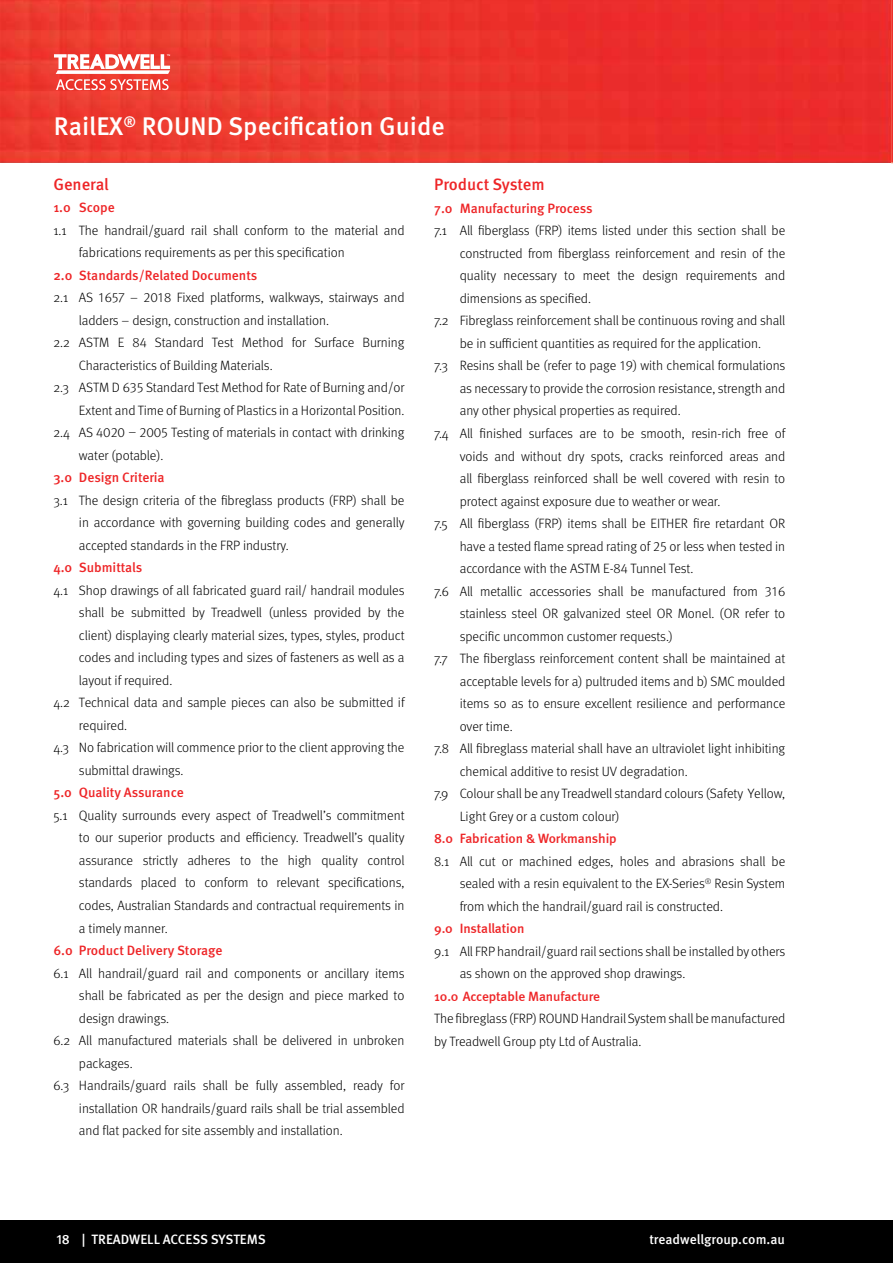
<style>
.page{position:relative;width:893px;height:1263px;background:#fff}
.page>*{position:absolute;margin:0;border:0;box-sizing:border-box;transform-origin:0 0}
.t1{font:500 25.5px "Meta Pro";color:#fff}
.t2{font:500 16.5px "Meta Pro";letter-spacing:-.005em;color:#ee2527}
.t3{font:300 13.5px/22.5px "Meta Pro";letter-spacing:-.005em;color:#000}
.t4{font:300 13.5px/22.5px "Meta OT";letter-spacing:-.005em;color:#000;text-align:justify}
.t5{font:500 13.5px "Meta Pro";letter-spacing:-.005em;color:#ee2527}
.t6{font:500 13.5px "Meta";letter-spacing:-.005em;color:#ee2527}
.t7{font:500 13.5px "Meta Pro";color:#fff}
</style>
<div class="page">
<img style="left:0;top:0;width:892px;height:162px">
<svg style="left:54px;top:54px;width:116px;height:36px"></svg>
<img style="left:892px;top:0;width:1px;height:164px">
<div style="left:0;top:1220px;width:893px;height:43px;background:#000"></div>
<h1 class="t1" style="left:54px;top:106px;width:392px">RailEX<sup>®</sup> ROUND Specification Guide</h1>
<p class="t2" style="left:53px;top:171px;width:57px">General</p>
<p class="t5" style="left:53px;top:197px;width:63px">1.0 Scope</p>
<p class="t3" style="left:79px;top:218px;width:327px;text-indent:-26px">1.1 The handrail/guard rail shall conform to the material and fabrications requirements as per this specification</p>
<p class="t5" style="left:53px;top:265px;width:205px">2.0 Standards/Related Documents</p>
<p class="t3" style="left:53px;top:286px;width:353px">2.1 AS 1657 – 2018 Fixed platforms, walkways, stairways and</p>
<p class="t3" style="left:79px;top:308px;width:252px">ladders – design, construction and installation.</p>
<p class="t3" style="left:53px;top:331px;width:352px">2.2 ASTM E 84 Standard Test Method for Surface Burning</p>
<p class="t3" style="left:79px;top:353px;width:195px">Characteristics of Building Materials.</p>
<p class="t3" style="left:53px;top:376px;width:352px">2.3 ASTM D 635 Standard Test Method for Rate of Burning and/or</p>
<p class="t3" style="left:79px;top:398px;width:327px">Extent and Time of Burning of Plastics in a Horizontal Position.</p>
<p class="t3" style="left:53px;top:421px;width:353px">2.4 AS 4020 – 2005 Testing of materials in contact with drinking</p>
<p class="t3" style="left:79px;top:443px;width:86px">water (potable).</p>
<p class="t5" style="left:53px;top:467px;width:113px">3.0 Design Criteria</p>
<p class="t3" style="left:79px;top:488px;width:327px;text-align:justify;text-indent:-26px">3.1 The design criteria of the fibreglass products (FRP) shall be in accordance with governing building codes and generally accepted standards in the FRP industry.</p>
<p class="t5" style="left:53px;top:557px;width:90px">4.0 Submittals</p>
<p class="t4" style="left:79px;top:579px;width:327px;text-indent:-26px">4.1 Shop drawings of all fabricated guard rail/ handrail modules shall be submitted by Treadwell (unless provided by the client) displaying clearly material sizes, types, styles, product codes and including types and sizes of fasteners as well as a layout if required.</p>
<p class="t3" style="left:79px;top:691px;width:327px;text-indent:-26px">4.2 Technical data and sample pieces can also be submitted if required.</p>
<p class="t4" style="left:79px;top:737px;width:327px;text-indent:-26px">4.3 No fabrication will commence prior to the client approving the submittal drawings.</p>
<p class="t5" style="left:53px;top:782px;width:132px">5.0 Quality Assurance</p>
<p class="t4" style="left:79px;top:804px;width:327px;text-indent:-26px">5.1 Quality surrounds every aspect of Treadwell’s commitment to our superior products and efficiency. Treadwell’s quality assurance strictly adheres to the high quality control standards placed to conform to relevant specifications, codes, Australian Standards and contractual requirements in a timely manner.</p>
<p class="t5" style="left:53px;top:940px;width:171px">6.0 Product Delivery Storage</p>
<p class="t3" style="left:53px;top:961px;width:353px">6.1 All handrail/guard rail and components or ancillary items</p>
<p class="t3" style="left:79px;top:983px;width:327px">shall be fabricated as per the design and piece marked to</p>
<p class="t3" style="left:79px;top:1006px;width:92px">design drawings.</p>
<p class="t3" style="left:53px;top:1028px;width:352px">6.2 All manufactured materials shall be delivered in unbroken</p>
<p class="t3" style="left:79px;top:1051px;width:55px">packages.</p>
<p class="t4" style="left:79px;top:1074px;width:327px;text-indent:-26px">6.3 Handrails/guard rails shall be fully assembled, ready for installation OR handrails/guard rails shall be trial assembled and flat packed for site assembly and installation.</p>
<p class="t2" style="left:434px;top:172px;width:112px">Product System</p>
<p class="t5" style="left:434px;top:198px;width:160px">7.0 Manufacturing Process</p>
<p class="t3" style="left:434px;top:219px;width:352px">7.1 All fiberglass (FRP) items listed under this section shall be</p>
<p class="t3" style="left:460px;top:241px;width:327px">constructed from fiberglass reinforcement and resin of the</p>
<p class="t3" style="left:460px;top:264px;width:327px">quality necessary to meet the design requirements and</p>
<p class="t3" style="left:460px;top:286px;width:133px">dimensions as specified.</p>
<p class="t3" style="left:434px;top:309px;width:353px">7.2 Fibreglass reinforcement shall be continuous roving and shall</p>
<p class="t3" style="left:460px;top:331px;width:303px">be in sufficient quantities as required for the application.</p>
<p class="t3" style="left:434px;top:354px;width:353px">7.3 Resins shall be (refer to page 19) with chemical formulations</p>
<p class="t3" style="left:460px;top:376px;width:327px">as necessary to provide the corrosion resistance, strength and</p>
<p class="t3" style="left:460px;top:399px;width:222px">any other physical properties as required.</p>
<p class="t3" style="left:434px;top:421px;width:353px">7.4 All finished surfaces are to be smooth, resin-rich free of</p>
<p class="t3" style="left:460px;top:444px;width:327px">voids and without dry spots, cracks reinforced areas and</p>
<p class="t3" style="left:460px;top:466px;width:327px">all fiberglass reinforced shall be well covered with resin to</p>
<p class="t3" style="left:460px;top:489px;width:262px">protect against exposure due to weather or wear.</p>
<p class="t3" style="left:434px;top:511px;width:352px">7.5 All fiberglass (FRP) items shall be EITHER fire retardant OR</p>
<p class="t3" style="left:460px;top:534px;width:327px">have a tested flame spread rating of 25 or less when tested in</p>
<p class="t3" style="left:460px;top:556px;width:235px">accordance with the ASTM E-84 Tunnel Test.</p>
<p class="t3" style="left:434px;top:579px;width:353px">7.6 All metallic accessories shall be manufactured from 316</p>
<p class="t3" style="left:460px;top:601px;width:327px">stainless steel OR galvanized steel OR Monel. (OR refer to</p>
<p class="t3" style="left:460px;top:624px;width:215px">specific uncommon customer requests.)</p>
<p class="t3" style="left:434px;top:646px;width:353px">7.7 The fiberglass reinforcement content shall be maintained at</p>
<p class="t3" style="left:460px;top:669px;width:327px">acceptable levels for a) pultruded items and b) SMC moulded</p>
<p class="t3" style="left:460px;top:691px;width:327px">items so as to ensure excellent resilience and performance</p>
<p class="t3" style="left:460px;top:714px;width:54px">over time.</p>
<p class="t3" style="left:434px;top:736px;width:352px">7.8 All fibreglass material shall have an ultraviolet light inhibiting</p>
<p class="t3" style="left:460px;top:759px;width:229px">chemical additive to resist UV degradation.</p>
<p class="t3" style="left:434px;top:781px;width:352px">7.9 Colour shall be any Treadwell standard colours (Safety Yellow,</p>
<p class="t3" style="left:460px;top:804px;width:161px">Light Grey or a custom colour)</p>
<p class="t6" style="left:434px;top:831px;width:184px">8.0 Fabrication &amp; Workmanship</p>
<p class="t4" style="left:460px;top:850px;width:327px;text-indent:-26px">8.1 All cut or machined edges, holes and abrasions shall be sealed with a resin equivalent to the EX-Series<sup>®</sup> Resin System from which the handrail/guard rail is constructed.</p>
<p class="t6" style="left:434px;top:920px;width:92px">9.0 Installation</p>
<p class="t4" style="left:460px;top:940px;width:327px;text-indent:-26px">9.1 All FRP handrail/guard rail sections shall be installed by others as shown on the approved shop drawings.</p>
<p class="t6" style="left:434px;top:988px;width:167px">10.0 Acceptable Manufacture</p>
<p class="t4" style="left:434px;top:1007px;width:353px">The fibreglass (FRP) ROUND Handrail System shall be manufactured by Treadwell Group pty Ltd of Australia.</p>
<p class="t7" style="left:56px;top:1229px;width:211px">18 | TREADWELL ACCESS SYSTEMS</p>
<p class="t7" style="left:649px;top:1229px;width:137px">treadwellgroup.com.au</p>
</div>
